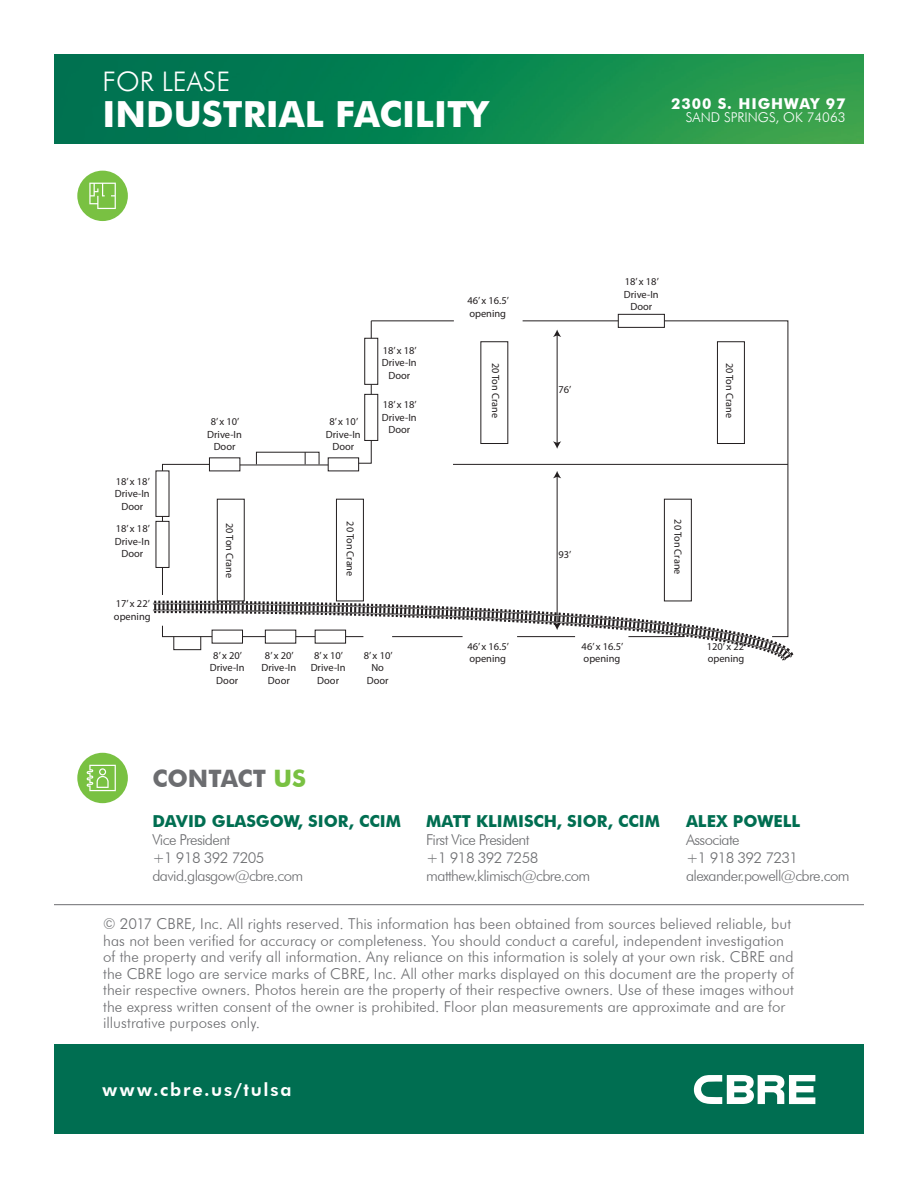
<style>
.page{position:relative;width:918px;height:1188px;background:#fff}
.page>*{position:absolute;margin:0;border:0;box-sizing:border-box;transform-origin:0 0}
.t1{font:700 36px "Futura BT";color:#fff}
.t2{font:300 27px "Futura BT";color:#fff}
.Contact_Us{font:700 24px "Futura BT";color:#6c6d70}
.t3{font:800 18px "Futura BT";letter-spacing:.1em;color:#fff}
.Broker_Name{font:700 16.5px "Futura BT";color:#006e51}
.Broker_Contact_Info{font:300 15px/16.5px "Futura BT";letter-spacing:.005em;color:#6c6d70}
.Broker_Contact_Info-2{font:300 15px "Futura BT";letter-spacing:-.04em;color:#6c6d70}
.t4{font:700 15px "Futura BT";letter-spacing:.06em;color:#fff}
.t5{font:300 13.5px "Futura BT";color:#fff}
.t6{font:10.5px/12.6px "Myriad Pro";color:#231f20;text-align:center}
.s1{color:#79c142}
</style>
<div class="page">
<img style="left:54px;top:54px;width:810px;height:90px">
<hr style="left:54px;top:904px;width:810px;height:1px;background:#6c6d70">
<div style="left:54px;top:1044px;width:810px;height:90px;background:#006e51"></div>
<svg style="left:694px;top:1075px;width:121px;height:29px"></svg>
<div style="left:77px;top:171px;width:51px;height:50px;background:#79c142;border-radius:50%"></div>
<svg style="left:89px;top:183px;width:27px;height:26px"></svg>
<div style="left:618px;top:314px;width:47px;height:14px;border:1px solid #231f20"></div>
<svg style="left:153px;top:320px;width:640px;height:341px"></svg>
<div style="left:77px;top:753px;width:51px;height:50px;background:#79c142;border-radius:50%"></div>
<svg style="left:87px;top:765px;width:29px;height:26px"></svg>
<p class="t2" style="left:103px;top:65px;width:129px">FOR LEASE</p>
<p class="t1" style="left:103px;top:92px;width:387px">INDUSTRIAL FACILITY</p>
<p class="t4" style="left:671px;top:94px;width:176px">2300 S. HIGHWAY 97</p>
<p class="t5" style="left:686px;top:109px;width:161px">SAND SPRINGS, OK 74063</p>
<p class="t6" style="left:115px;top:475px;width:36px">18’ x 18’<br>Drive-In<br>Door</p>
<p class="t6" style="left:115px;top:522px;width:36px">18’ x 18’<br>Drive-In<br>Door</p>
<p class="t6" style="left:114px;top:597px;width:38px;text-align:left">17’ x 22’ opening</p>
<p class="t6" style="left:207px;top:415px;width:36px">8’ x 10’<br>Drive-In<br>Door</p>
<p class="t6" style="left:326px;top:415px;width:36px">8’ x 10’<br>Drive-In<br>Door</p>
<p class="t6" style="left:382px;top:344px;width:36px">18’ x 18’<br>Drive-In<br>Door</p>
<p class="t6" style="left:382px;top:398px;width:36px">18’ x 18’<br>Drive-In<br>Door</p>
<p class="t6" style="left:467px;top:294px;width:43px;text-align:left">46’ x 16.5’ opening</p>
<p class="t6" style="left:502px;top:363px;width:56px;rotate:90deg">20 Ton Crane</p>
<p class="t6" style="left:559px;top:383px;width:14px">76’</p>
<p class="t6" style="left:624px;top:275px;width:36px">18’ x 18’<br>Drive-In<br>Door</p>
<p class="t6" style="left:736px;top:363px;width:56px;rotate:90deg">20 Ton Crane</p>
<p class="t6" style="left:236px;top:523px;width:56px;rotate:90deg">20 Ton Crane</p>
<p class="t6" style="left:357px;top:521px;width:56px;rotate:90deg">20 Ton Crane</p>
<p class="t6" style="left:685px;top:519px;width:56px;rotate:90deg">20 Ton Crane</p>
<p class="t6" style="left:559px;top:548px;width:14px">93’</p>
<p class="t6" style="left:210px;top:649px;width:36px">8’ x 20’<br>Drive-In<br>Door</p>
<p class="t6" style="left:364px;top:649px;width:30px">8’ x 10’<br>No<br>Door</p>
<p class="t6" style="left:467px;top:640px;width:43px;text-align:left">46’ x 16.5’ opening</p>
<p class="t6" style="left:582px;top:640px;width:43px;text-align:left">46’ x 16.5’ opening</p>
<p class="t6" style="left:261px;top:649px;width:36px">8’ x 20’<br>Drive-In<br>Door</p>
<p class="t6" style="left:311px;top:649px;width:36px">8’ x 10’<br>Drive-In<br>Door</p>
<p class="t6" style="left:707px;top:640px;width:41px;text-align:left">120’ x 22’ opening</p>
<p class="Contact_Us" style="left:152px;top:764px;width:155px">CONTACT <span class="s1">US</span></p>
<p class="Broker_Name" style="left:152px;top:811px;width:250px">DAVID GLASGOW, SIOR, CCIM</p>
<p class="Broker_Contact_Info-2" style="left:152px;top:831px;width:79px">Vice President</p>
<p class="Broker_Contact_Info-2" style="left:152px;top:849px;width:114px">+1 918 392 7205</p>
<p class="Broker_Contact_Info-2" style="left:152px;top:867px;width:153px">david.glasgow@cbre.com</p>
<p class="Broker_Name" style="left:426px;top:811px;width:235px">MATT KLIMISCH, SIOR, CCIM</p>
<p class="Broker_Contact_Info-2" style="left:426px;top:831px;width:105px">First Vice President</p>
<p class="Broker_Contact_Info-2" style="left:426px;top:849px;width:114px">+1 918 392 7258</p>
<p class="Broker_Contact_Info-2" style="left:426px;top:867px;width:166px">matthew.klimisch@cbre.com</p>
<p class="Broker_Name" style="left:686px;top:811px;width:116px">ALEX POWELL</p>
<p class="Broker_Contact_Info-2" style="left:686px;top:831px;width:55px">Associate</p>
<p class="Broker_Contact_Info-2" style="left:686px;top:849px;width:114px">+1 918 392 7231</p>
<p class="Broker_Contact_Info-2" style="left:686px;top:867px;width:165px">alexander.powell@cbre.com</p>
<p class="Broker_Contact_Info" style="left:103px;top:916px;width:692px">© 2017 CBRE, Inc. All rights reserved. This information has been obtained from sources believed reliable, but has not been verified for accuracy or completeness. You should conduct a careful, independent investigation of the property and verify all information. Any reliance on this information is solely at your own risk. CBRE and the CBRE logo are service marks of CBRE, Inc. All other marks displayed on this document are the property of their respective owners. Photos herein are the property of their respective owners. Use of these images without the express written consent of the owner is prohibited. Floor plan measurements are approximate and are for illustrative purposes only.</p>
<p class="t3" style="left:103px;top:1079px;width:190px">www.cbre.us/tulsa</p>
</div>
